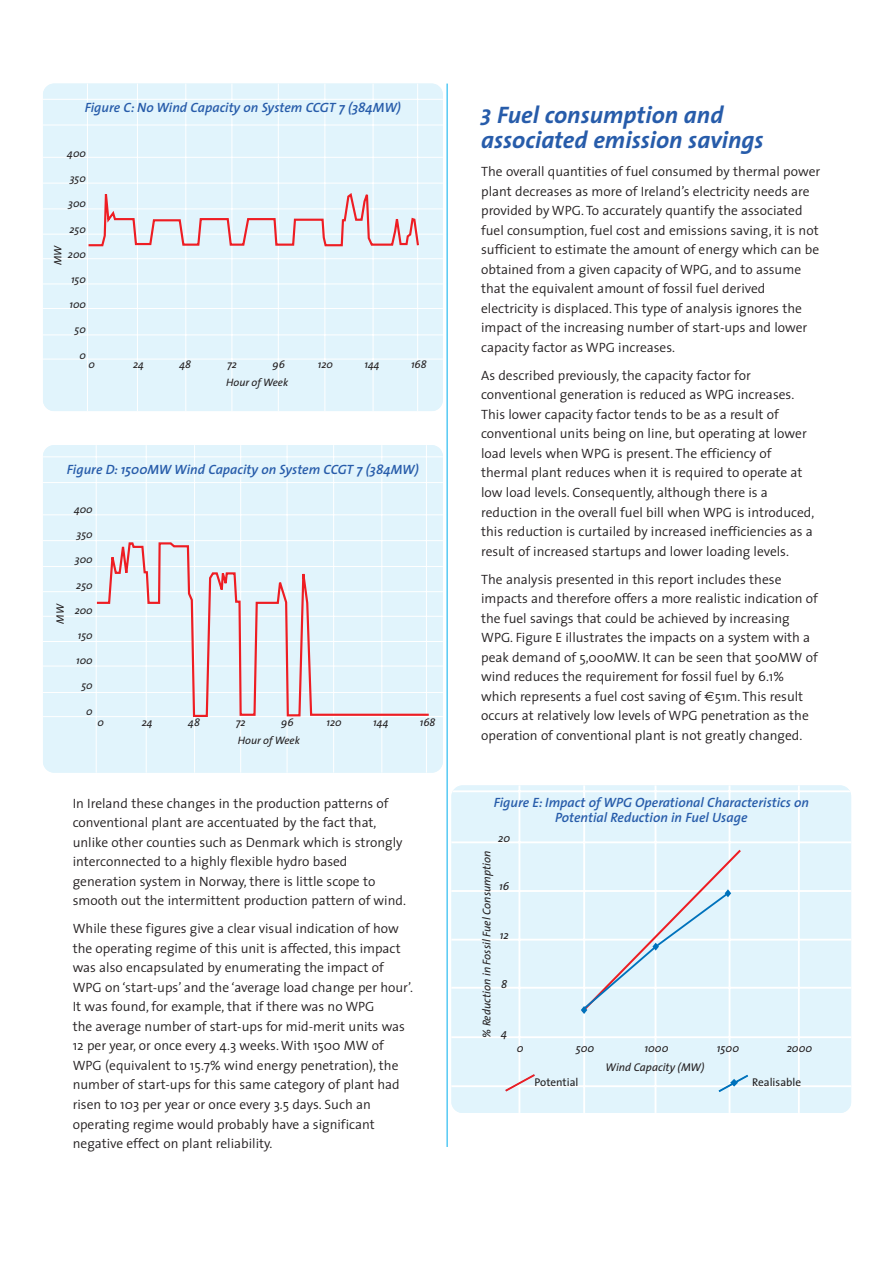
<style>
.page{position:relative;width:893px;height:1262px;background:#fff}
.page>*{position:absolute;margin:0;border:0;box-sizing:border-box;transform-origin:0 0}
.t1{font:italic 700 24px/25.5px "The Sans";color:#275caa}
.t2{font:300 13.5px/19.5px "The Sans";color:#231f20}
.t3{font:italic 600 13.5px/15px "The Sans";color:#275caa;text-align:center}
.t4{font:italic 11.25px "The Sans";color:#231f20}
.t5{font:11.25px "The Sans";color:#231f20}
.t6{font:italic 10.8px "The Sans";color:#231f20}
.s1{font-size:22.5px}
.s2{font-family:"Euro Sans";font-weight:400}
</style>
<div class="page">
<hr style="left:447px;top:84px;width:1px;height:1063px;background:#00aeef">
<div style="left:43px;top:84px;width:400px;height:327px;background:#e1f4fc;border-radius:11px"></div>
<hr style="left:43px;top:283px;width:400px;height:1px;background:#fff">
<hr style="left:43px;top:258px;width:400px;height:1px;background:#fff">
<hr style="left:43px;top:234px;width:400px;height:1px;background:#fff">
<hr style="left:43px;top:208px;width:400px;height:1px;background:#fff">
<hr style="left:43px;top:358px;width:400px;height:1px;background:#fff">
<hr style="left:43px;top:334px;width:400px;height:1px;background:#fff">
<hr style="left:43px;top:308px;width:400px;height:1px;background:#fff">
<hr style="left:231px;top:84px;width:1px;height:327px;background:#fff">
<hr style="left:278px;top:84px;width:1px;height:327px;background:#fff">
<hr style="left:324px;top:84px;width:1px;height:327px;background:#fff">
<hr style="left:372px;top:84px;width:1px;height:327px;background:#fff">
<hr style="left:87px;top:84px;width:1px;height:327px;background:#fff">
<hr style="left:137px;top:84px;width:1px;height:327px;background:#fff">
<hr style="left:185px;top:84px;width:1px;height:327px;background:#fff">
<hr style="left:417px;top:84px;width:1px;height:327px;background:#fff">
<hr style="left:43px;top:183px;width:400px;height:1px;background:#fff">
<hr style="left:43px;top:157px;width:400px;height:1px;background:#fff">
<hr style="left:43px;top:125px;width:400px;height:1px;background:#fff">
<hr style="left:43px;top:99px;width:400px;height:1px;background:#fff">
<svg style="left:86px;top:159px;width:334px;height:89px"></svg>
<div style="left:43px;top:445px;width:400px;height:327px;background:#e1f4fc;border-radius:11px"></div>
<hr style="left:43px;top:641px;width:400px;height:1px;background:#fff">
<hr style="left:43px;top:616px;width:400px;height:1px;background:#fff">
<hr style="left:43px;top:591px;width:400px;height:1px;background:#fff">
<hr style="left:43px;top:566px;width:400px;height:1px;background:#fff">
<hr style="left:43px;top:716px;width:400px;height:1px;background:#fff">
<hr style="left:43px;top:692px;width:400px;height:1px;background:#fff">
<hr style="left:43px;top:665px;width:400px;height:1px;background:#fff">
<hr style="left:240px;top:445px;width:1px;height:327px;background:#fff">
<hr style="left:286px;top:445px;width:1px;height:327px;background:#fff">
<hr style="left:333px;top:445px;width:1px;height:327px;background:#fff">
<hr style="left:381px;top:445px;width:1px;height:327px;background:#fff">
<hr style="left:96px;top:445px;width:1px;height:327px;background:#fff">
<hr style="left:146px;top:445px;width:1px;height:327px;background:#fff">
<hr style="left:194px;top:445px;width:1px;height:327px;background:#fff">
<hr style="left:426px;top:445px;width:1px;height:327px;background:#fff">
<hr style="left:43px;top:540px;width:400px;height:1px;background:#fff">
<hr style="left:43px;top:514px;width:400px;height:1px;background:#fff">
<hr style="left:43px;top:482px;width:400px;height:1px;background:#fff">
<hr style="left:43px;top:456px;width:400px;height:1px;background:#fff">
<svg style="left:95px;top:530px;width:336px;height:188px"></svg>
<div style="left:451px;top:785px;width:400px;height:328px;background:#e1f4fc;border-radius:11px"></div>
<hr style="left:451px;top:841px;width:400px;height:2px;background:#fff">
<hr style="left:451px;top:890px;width:400px;height:2px;background:#fff">
<hr style="left:451px;top:938px;width:400px;height:2px;background:#fff">
<hr style="left:451px;top:986px;width:400px;height:2px;background:#fff">
<hr style="left:451px;top:1036px;width:400px;height:2px;background:#fff">
<hr style="left:451px;top:790px;width:400px;height:2px;background:#fff">
<hr style="left:451px;top:1085px;width:400px;height:2px;background:#fff">
<hr style="left:518px;top:785px;width:2px;height:328px;background:#fff">
<hr style="left:583px;top:785px;width:2px;height:328px;background:#fff">
<hr style="left:654px;top:785px;width:2px;height:328px;background:#fff">
<hr style="left:728px;top:785px;width:2px;height:328px;background:#fff">
<hr style="left:797px;top:785px;width:2px;height:328px;background:#fff">
<hr style="left:451px;top:785px;width:1px;height:328px;background:#fff">
<svg style="left:505px;top:1072px;width:30px;height:21px"></svg>
<svg style="left:718px;top:1073px;width:30px;height:20px"></svg>
<svg style="left:579px;top:847px;width:164px;height:167px"></svg>
<p class="t3" style="left:85px;top:101px;width:317px">Figure C: No Wind Capacity on System CCGT 7 (384MW)</p>
<p class="t6" style="left:67px;top:149px;width:20px">400</p>
<p class="t6" style="left:70px;top:174px;width:18px">350</p>
<p class="t6" style="left:68px;top:199px;width:19px">300</p>
<p class="t6" style="left:69px;top:224px;width:18px">250</p>
<p class="t6" style="left:68px;top:250px;width:20px">200</p>
<p class="t6" style="left:71px;top:275px;width:16px">150</p>
<p class="t6" style="left:69px;top:300px;width:18px">100</p>
<p class="t6" style="left:75px;top:325px;width:13px">50</p>
<p class="t6" style="left:79px;top:350px;width:8px">0</p>
<p class="t6" style="left:54px;top:265px;width:21px;rotate:-90deg">MW</p>
<p class="t6" style="left:89px;top:360px;width:8px">0</p>
<p class="t6" style="left:133px;top:360px;width:12px">24</p>
<p class="t6" style="left:179px;top:360px;width:13px">48</p>
<p class="t6" style="left:227px;top:360px;width:11px">72</p>
<p class="t6" style="left:272px;top:360px;width:14px">96</p>
<p class="t6" style="left:318px;top:360px;width:17px">120</p>
<p class="t6" style="left:364px;top:360px;width:17px">144</p>
<p class="t6" style="left:411px;top:360px;width:17px">168</p>
<p class="t6" style="left:226px;top:378px;width:63px">Hour of Week</p>
<p class="t3" style="left:67px;top:463px;width:353px">Figure D: 1500MW Wind Capacity on System CCGT 7 (384MW)</p>
<p class="t6" style="left:56px;top:623px;width:21px;rotate:-90deg">MW</p>
<p class="t6" style="left:74px;top:505px;width:20px">400</p>
<p class="t6" style="left:76px;top:530px;width:18px">350</p>
<p class="t6" style="left:75px;top:555px;width:19px">300</p>
<p class="t6" style="left:76px;top:580px;width:18px">250</p>
<p class="t6" style="left:75px;top:606px;width:20px">200</p>
<p class="t6" style="left:78px;top:631px;width:16px">150</p>
<p class="t6" style="left:76px;top:656px;width:18px">100</p>
<p class="t6" style="left:81px;top:681px;width:13px">50</p>
<p class="t6" style="left:86px;top:706px;width:8px">0</p>
<p class="t6" style="left:97px;top:717px;width:8px">0</p>
<p class="t6" style="left:142px;top:717px;width:12px">24</p>
<p class="t6" style="left:188px;top:717px;width:13px">48</p>
<p class="t6" style="left:236px;top:717px;width:11px">72</p>
<p class="t6" style="left:281px;top:717px;width:14px">96</p>
<p class="t6" style="left:326px;top:717px;width:17px">120</p>
<p class="t6" style="left:373px;top:717px;width:17px">144</p>
<p class="t6" style="left:420px;top:717px;width:17px">168</p>
<p class="t6" style="left:238px;top:736px;width:63px">Hour of Week</p>
<p class="t2" style="left:73px;top:794px;width:335px">In Ireland these changes in the production patterns of conventional plant are accentuated by the fact that, unlike other counties such as Denmark which is strongly interconnected to a highly flexible hydro based generation system in Norway, there is little scope to smooth out the intermittent production pattern of wind.</p>
<p class="t2" style="left:73px;top:920px;width:342px">While these figures give a clear visual indication of how the operating regime of this unit is affected, this impact was also encapsulated by enumerating the impact of WPG on ‘start-ups’ and the ‘average load change per hour’.<br>It was found, for example, that if there was no WPG<br>the average number of start-ups for mid-merit units was 12 per year, or once every 4.3 weeks. With 1500 MW of WPG (equivalent to 15.7% wind energy penetration), the number of start-ups for this same category of plant had risen to 103 per year or once every 3.5 days. Such an operating regime would probably have a significant negative effect on plant reliability.</p>
<h1 class="t1" style="left:481px;top:104px;width:284px"><span class="s1">3</span> Fuel consumption and associated emission savings</h1>
<p class="t2" style="left:481px;top:163px;width:341px">The overall quantities of fuel consumed by thermal power plant decreases as more of Ireland’s electricity needs are provided by WPG. To accurately quantify the associated fuel consumption, fuel cost and emissions saving, it is not sufficient to estimate the amount of energy which can be obtained from a given capacity of WPG, and to assume that the equivalent amount of fossil fuel derived electricity is displaced. This type of analysis ignores the impact of the increasing number of start-ups and lower capacity factor as WPG increases.</p>
<p class="t2" style="left:481px;top:367px;width:335px">As described previously, the capacity factor for conventional generation is reduced as WPG increases.<br>This lower capacity factor tends to be as a result of conventional units being on line, but operating at lower load levels when WPG is present. The efficiency of thermal plant reduces when it is required to operate at low load levels. Consequently, although there is a reduction in the overall fuel bill when WPG is introduced, this reduction is curtailed by increased inefficiencies as a result of increased startups and lower loading levels.</p>
<p class="t2" style="left:481px;top:570px;width:338px">The analysis presented in this report includes these impacts and therefore offers a more realistic indication of the fuel savings that could be achieved by increasing WPG. Figure E illustrates the impacts on a system with a peak demand of 5,000MW. It can be seen that 500MW of wind reduces the requirement for fossil fuel by 6.1% which represents a fuel cost saving of <span class="s2">€</span>51m. This result occurs at relatively low levels of WPG penetration as the operation of conventional plant is not greatly changed.</p>
<p class="t3" style="left:493px;top:796px;width:317px">Figure E: Impact of WPG Operational Characteristics on<br>Potential Reduction in Fuel Usage</p>
<p class="t4" style="left:498px;top:833px;width:14px">20</p>
<p class="t4" style="left:482px;top:1037px;width:188px;rotate:-90deg">% Reduction in Fossil Fuel Consumption</p>
<p class="t4" style="left:499px;top:882px;width:12px">16</p>
<p class="t4" style="left:500px;top:930px;width:11px">12</p>
<p class="t4" style="left:501px;top:979px;width:8px">8</p>
<p class="t4" style="left:501px;top:1028px;width:8px">4</p>
<p class="t4" style="left:517px;top:1043px;width:8px">0</p>
<p class="t4" style="left:575px;top:1043px;width:20px">500</p>
<p class="t4" style="left:644px;top:1043px;width:26px">1000</p>
<p class="t4" style="left:716px;top:1043px;width:24px">1500</p>
<p class="t4" style="left:786px;top:1043px;width:27px">2000</p>
<p class="t5" style="left:534px;top:1078px;width:45px">Potential</p>
<p class="t4" style="left:605px;top:1062px;width:100px">Wind Capacity (MW)</p>
<p class="t5" style="left:752px;top:1077px;width:50px">Realisable</p>
</div>
